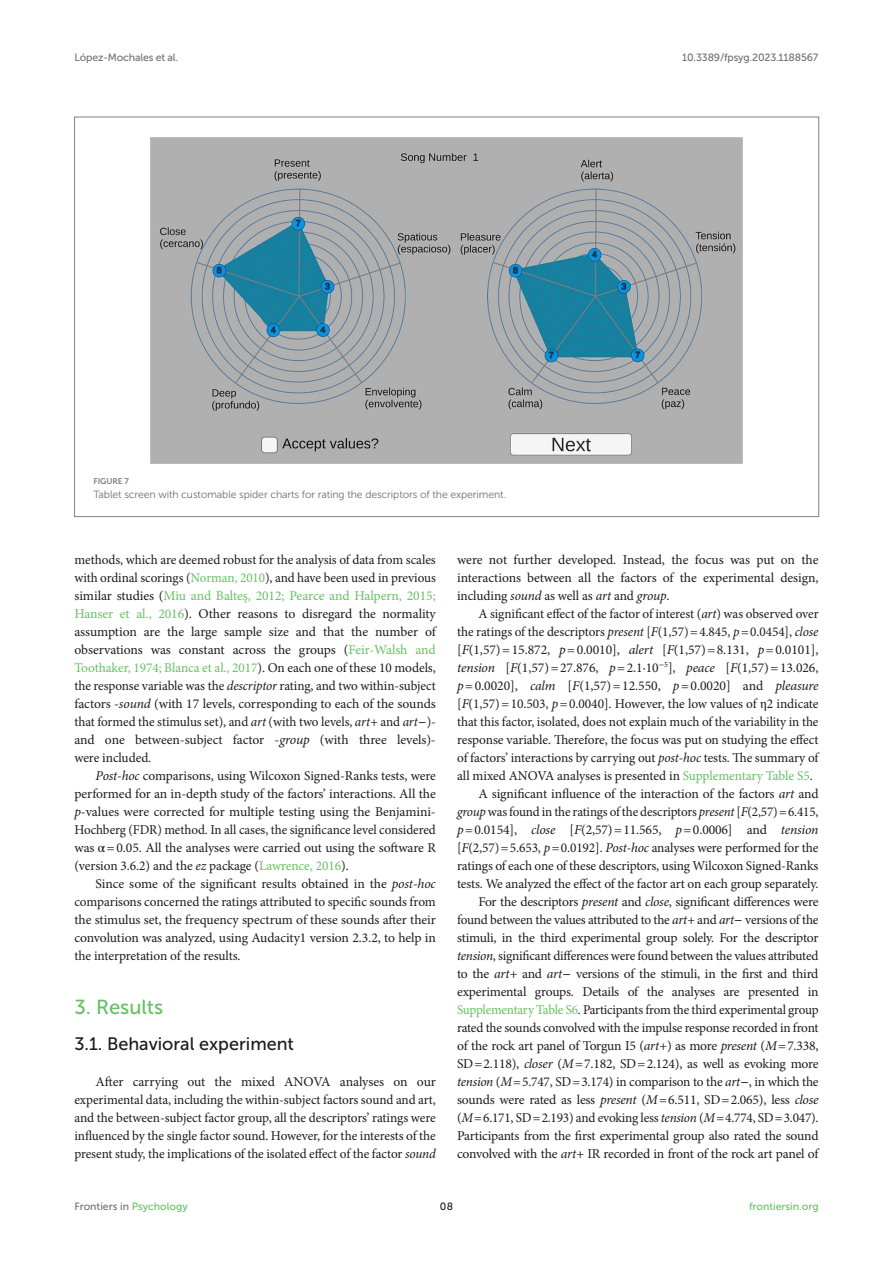
<style>
.page{position:relative;width:893px;height:1263px;background:#fff}
.page>*{position:absolute;margin:0;border:0;box-sizing:border-box;transform-origin:0 0}
.HEAD_1{font:20.25px "Museo Sans 500";color:#65c161}
.HEAD_2_after_HEAD_1{font:18px "Museo Sans 500";color:#1b1c1b}
.TEXT{font:13.5px/18px "Minion Pro";letter-spacing:-.01em;color:#1b1c1b;text-align:justify}
.TEXT_FLUSH{font:13.5px/18px "Minion Pro";letter-spacing:-.005em;color:#1b1c1b;text-align:justify}
.FIG_LEG{font:10.5px "Museo Sans 300";letter-spacing:-.01em;color:#706f70}
.t1{font:10.5px "Museo Sans 500";letter-spacing:-.015em;color:#706f70}
.t2{font:10.5px "Museo Sans 500";color:#65c161}
.t3{font:10.5px "Museo Sans 500";color:#1b1c1b}
.FIG_HD{font:8.25px "Museo Sans 700";letter-spacing:-.01em;color:#7e7f7f}
.s1{color:#65c161}
.s2{font-style:italic}
.s3{font-family:"STIX General";font-style:italic}
.s4{font-family:"STIX General"}
</style>
<div class="page">
<img style="left:150px;top:137px;width:593px;height:327px">
<p class="t1" style="left:74px;top:51px;width:105px">López-Mochales et al.</p>
<p class="t1" style="left:682px;top:51px;width:138px">10.3389/fpsyg.2023.1188567</p>
<p class="FIG_HD" style="left:94px;top:477px;width:37px">FIGURE 7</p>
<p class="FIG_LEG" style="left:94px;top:488px;width:414px">Tablet screen with customable spider charts for rating the descriptors of the experiment.</p>
<p class="TEXT" style="left:74px;top:551px;width:363px">methods, which are deemed robust for the analysis of data from scales with ordinal scorings (<span class="s1">Norman, 2010</span>), and have been used in previous similar studies (<span class="s1">Miu and Balteş, 2012; Pearce and Halpern, 2015; Hanser et al., 2016</span>). Other reasons to disregard the normality assumption are the large sample size and that the number of observations was constant across the groups (<span class="s1">Feir-Walsh and Toothaker, 1974; Blanca et al., 2017</span>). On each one of these 10 models, the response variable was the <span class="s2">descriptor</span> rating, and two within-subject factors -<span class="s2">sound</span> (with 17 levels, corresponding to each of the sounds that formed the stimulus set), and <span class="s2">art</span> (with two levels, <span class="s2">art+</span> and <span class="s2">art</span><span class="s3">−</span>)- and one between-subject factor -<span class="s2">group</span> (with three levels)- were included.</p>
<p class="TEXT" style="left:74px;top:767px;width:363px;text-indent:21px"><span class="s2">Post-hoc</span> comparisons, using Wilcoxon Signed-Ranks tests, were performed for an in-depth study of the factors’ interactions. All the <span class="s2">p</span>-values were corrected for multiple testing using the Benjamini-Hochberg (FDR) method. In all cases, the significance level considered was <span class="s4">α</span>=0.05. All the analyses were carried out using the software R (version 3.6.2) and the <span class="s2">ez</span> package (<span class="s1">Lawrence, 2016</span>).</p>
<p class="TEXT" style="left:74px;top:875px;width:363px;text-indent:21px">Since some of the significant results obtained in the <span class="s2">post-hoc </span>comparisons concerned the ratings attributed to specific sounds from the stimulus set, the frequency spectrum of these sounds after their convolution was analyzed, using Audacity1 version 2.3.2, to help in the interpretation of the results.</p>
<p class="HEAD_1" style="left:74px;top:996px;width:90px">3. Results</p>
<p class="HEAD_2_after_HEAD_1" style="left:74px;top:1034px;width:221px">3.1. Behavioral experiment</p>
<p class="TEXT_FLUSH" style="left:74px;top:1073px;width:363px;text-indent:21px">After carrying out the mixed ANOVA analyses on our experimental data, including the within-subject factors sound and art, and the between-subject factor group, all the descriptors’ ratings were influenced by the single factor sound. However, for the interests of the present study, the implications of the isolated effect of the factor <span class="s2">sound</span></p>
<p class="TEXT_FLUSH" style="left:457px;top:551px;width:363px">were not further developed. Instead, the focus was put on the interactions between all the factors of the experimental design, including <span class="s2">sound</span> as well as <span class="s2">art</span> and <span class="s2">group</span>.</p>
<p class="TEXT" style="left:457px;top:605px;width:363px;text-indent:21px">A significant effect of the factor of interest (<span class="s2">art</span>) was observed over the ratings of the descriptors <span class="s2">present</span> [<span class="s2">F</span>(1,57)=4.845, <span class="s2">p</span>=0.0454], <span class="s2">close </span>[<span class="s2">F</span>(1,57)=15.872, <span class="s2">p</span>=0.0010], <span class="s2">alert</span> [<span class="s2">F</span>(1,57)=8.131, <span class="s2">p</span>=0.0101], <span class="s2">tension</span> [<span class="s2">F</span>(1,57)=27.876, <span class="s2">p</span>=2.1·10<sup>−</sup><sup>5</sup>], <span class="s2">peace</span> [<span class="s2">F</span>(1,57)=13.026, <span class="s2">p</span>=0.0020], <span class="s2">calm</span> [<span class="s2">F</span>(1,57)=12.550, <span class="s2">p</span>=0.0020] and <span class="s2">pleasure </span>[<span class="s2">F</span>(1,57)=10.503, <span class="s2">p</span>=0.0040]. However, the low values of <span class="s4">η</span>2 indicate that this factor, isolated, does not explain much of the variability in the response variable. Therefore, the focus was put on studying the effect of factors’ interactions by carrying out <span class="s2">post-hoc</span> tests. The summary of all mixed ANOVA analyses is presented in <span class="s1">Supplementary Table S5</span>.</p>
<p class="TEXT" style="left:457px;top:785px;width:363px;text-indent:21px">A significant influence of the interaction of the factors <span class="s2">art</span> and <span class="s2">group</span> was found in the ratings of the descriptors <span class="s2">present</span> [<span class="s2">F</span>(2,57)=6.415, <span class="s2">p</span>=0.0154], <span class="s2">close</span> [<span class="s2">F</span>(2,57)=11.565, <span class="s2">p</span>=0.0006] and <span class="s2">tension </span>[<span class="s2">F</span>(2,57)=5.653, <span class="s2">p</span>=0.0192]. <span class="s2">Post-hoc</span> analyses were performed for the ratings of each one of these descriptors, using Wilcoxon Signed-Ranks tests. We analyzed the effect of the factor art on each group separately.</p>
<p class="TEXT" style="left:457px;top:893px;width:363px;text-indent:21px">For the descriptors <span class="s2">present</span> and <span class="s2">close</span>, significant differences were found between the values attributed to the <span class="s2">art+</span> and <span class="s2">art</span><span class="s3">−</span> versions of the stimuli, in the third experimental group solely. For the descriptor <span class="s2">tension</span>, significant differences were found between the values attributed to the <span class="s2">art+</span> and <span class="s2">art</span><span class="s3">−</span> versions of the stimuli, in the first and third experimental groups. Details of the analyses are presented in <span class="s1">Supplementary Table S6</span>. Participants from the third experimental group rated the sounds convolved with the impulse response recorded in front of the rock art panel of Torgun I5 (<span class="s2">art+</span>) as more <span class="s2">present</span> (<span class="s2">M</span>=7.338, SD=2.118), <span class="s2">closer</span> (<span class="s2">M</span>=7.182, SD=2.124), as well as evoking more <span class="s2">tension</span> (<span class="s2">M</span>=5.747, SD=3.174) in comparison to the <span class="s2">art</span><span class="s3">−</span>, in which the sounds were rated as less <span class="s2">present</span> (<span class="s2">M</span>=6.511, SD=2.065), less <span class="s2">close </span>(<span class="s2">M</span>=6.171, SD=2.193) and evoking less <span class="s2">tension</span> (<span class="s2">M</span>=4.774, SD=3.047).<br>Participants from the first experimental group also rated the sound convolved with the <span class="s2">art+</span> IR recorded in front of the rock art panel of</p>
<p class="t1" style="left:74px;top:1200px;width:115px">Frontiers in <span class="s1">Psychology</span></p>
<p class="t3" style="left:440px;top:1200px;width:15px">08</p>
<p class="t2" style="left:749px;top:1200px;width:71px">frontiersin.org</p>
</div>
